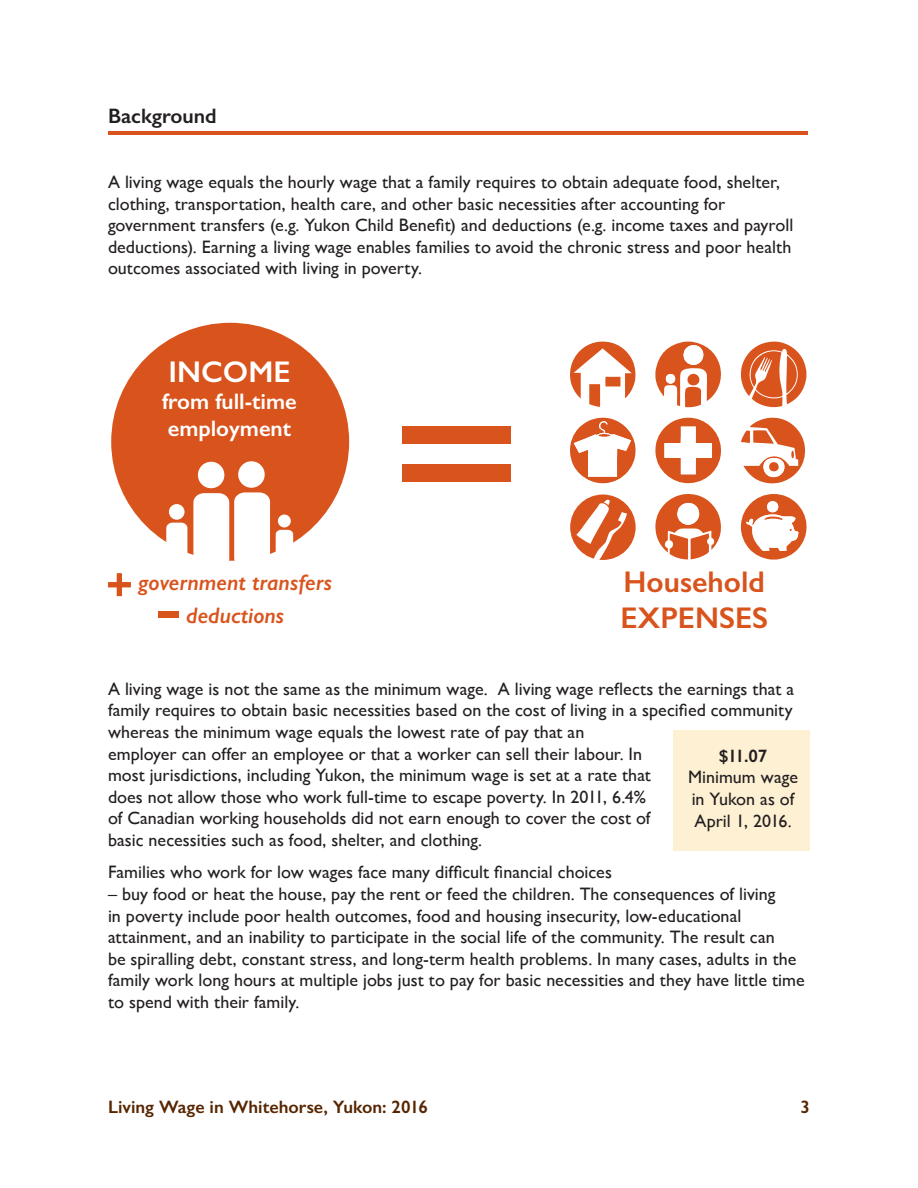
<style>
.page{position:relative;width:918px;height:1188px;background:#fff}
.page>*{position:absolute;margin:0;border:0;box-sizing:border-box;transform-origin:0 0}
.t1{font:600 30px/36px "Gill Sans";color:#d9531c}
.t2{font:600 30px "Gill Sans";color:#fff}
.t3{font:italic 600 22.5px/33px "Gill Sans";color:#d9531c;text-align:center}
.t4{font:600 22.5px/27px "Gill Sans";color:#fff}
.t5{font:600 21px "Gill Sans";color:#231f20}
.t6{font:18px/21.6px "Gill Sans";color:#231f20}
.t7{font:600 18px "Gill Sans";color:#572500}
.t8{font:600 18px "Gill Sans";color:#231f20}
</style>
<div class="page">
<hr style="left:109px;top:131px;width:699px;height:4px;background:#d9531c">
<div style="left:674px;top:730px;width:136px;height:120px;background:#fef1d3"></div>
<div style="left:570px;top:495px;width:66px;height:65px;background:#d9531c;border-radius:50%"></div>
<svg style="left:576px;top:498px;width:51px;height:62px"></svg>
<svg style="left:108px;top:573px;width:23px;height:23px"></svg>
<div style="left:159px;top:612px;width:20px;height:6px;background:#d9531c"></div>
<div style="left:111px;top:323px;width:238px;height:238px;background:#d9531c;border-radius:50%"></div>
<svg style="left:740px;top:341px;width:66px;height:67px"></svg>
<svg style="left:740px;top:494px;width:67px;height:66px"></svg>
<svg style="left:655px;top:417px;width:66px;height:67px"></svg>
<svg style="left:655px;top:494px;width:66px;height:65px"></svg>
<svg style="left:655px;top:342px;width:66px;height:66px"></svg>
<svg style="left:570px;top:341px;width:66px;height:66px"></svg>
<svg style="left:570px;top:417px;width:66px;height:67px"></svg>
<svg style="left:741px;top:417px;width:64px;height:67px"></svg>
<div style="left:198px;top:462px;width:26px;height:26px;background:#fff;border-radius:50%"></div>
<div style="left:238px;top:461px;width:27px;height:27px;background:#fff;border-radius:50%"></div>
<svg style="left:193px;top:492px;width:77px;height:69px;background:#fbeee9"></svg>
<div style="left:169px;top:504px;width:16px;height:16px;background:#fff;border-radius:50%"></div>
<div style="left:166px;top:523px;width:21px;height:44px;background:#fff;border-radius:6px"></div>
<div style="left:278px;top:515px;width:13px;height:12px;background:#fff;border-radius:50%"></div>
<div style="left:276px;top:530px;width:17px;height:36px;background:#fff;border-radius:5px"></div>
<div style="left:402px;top:426px;width:109px;height:18px;background:#d9531c"></div>
<div style="left:402px;top:465px;width:109px;height:17px;background:#d9531c"></div>
<p class="t5" style="left:108px;top:103px;width:110px">Background</p>
<p class="t6" style="left:108px;top:171px;width:687px">A living wage equals the hourly wage that a family requires to obtain adequate food, shelter, clothing, transportation, health care, and other basic necessities after accounting for government transfers (e.g. Yukon Child Benefit) and deductions (e.g. income taxes and payroll deductions). Earning a living wage enables families to avoid the chronic stress and poor health outcomes associated with living in poverty.</p>
<h1 class="t2" style="left:169px;top:354px;width:124px">INCOME</h1>
<p class="t4" style="left:162px;top:388px;width:136px">from full-time employment</p>
<p class="t3" style="left:138px;top:565px;width:195px">government transfers deductions</p>
<h1 class="t1" style="left:620px;top:563px;width:149px">Household<br>EXPENSES</h1>
<p class="t6" style="left:108px;top:678px;width:688px">A living wage is not the same as the minimum wage. A living wage reflects the earnings that a family requires to obtain basic necessities based on the cost of living in a specified community whereas the minimum wage equals the lowest rate of pay that an<br>employer can offer an employee or that a worker can sell their labour. In<br>most jurisdictions, including Yukon, the minimum wage is set at a rate that<br>does not allow those who work full-time to escape poverty. In 2011, 6.4%<br>of Canadian working households did not earn enough to cover the cost of<br>basic necessities such as food, shelter, and clothing.</p>
<p class="t6" style="left:108px;top:861px;width:506px">Families who work for low wages face many difficult financial choices</p>
<p class="t6" style="left:108px;top:883px;width:698px">– buy food or heat the house, pay the rent or feed the children. The consequences of living<br>in poverty include poor health outcomes, food and housing insecurity, low-educational attainment, and an inability to participate in the social life of the community. The result can<br>be spiralling debt, constant stress, and long-term health problems. In many cases, adults in the family work long hours at multiple jobs just to pay for basic necessities and they have little time to spend with their family.</p>
<p class="t8" style="left:719px;top:745px;width:50px">$11.07</p>
<p class="t6" style="left:688px;top:766px;width:111px">Minimum wage in Yukon as of<br>April 1, 2016.</p>
<p class="t7" style="left:108px;top:1096px;width:322px">Living Wage in Whitehorse, Yukon: 2016</p>
<p class="t7" style="left:800px;top:1096px;width:11px">3</p>
</div>
